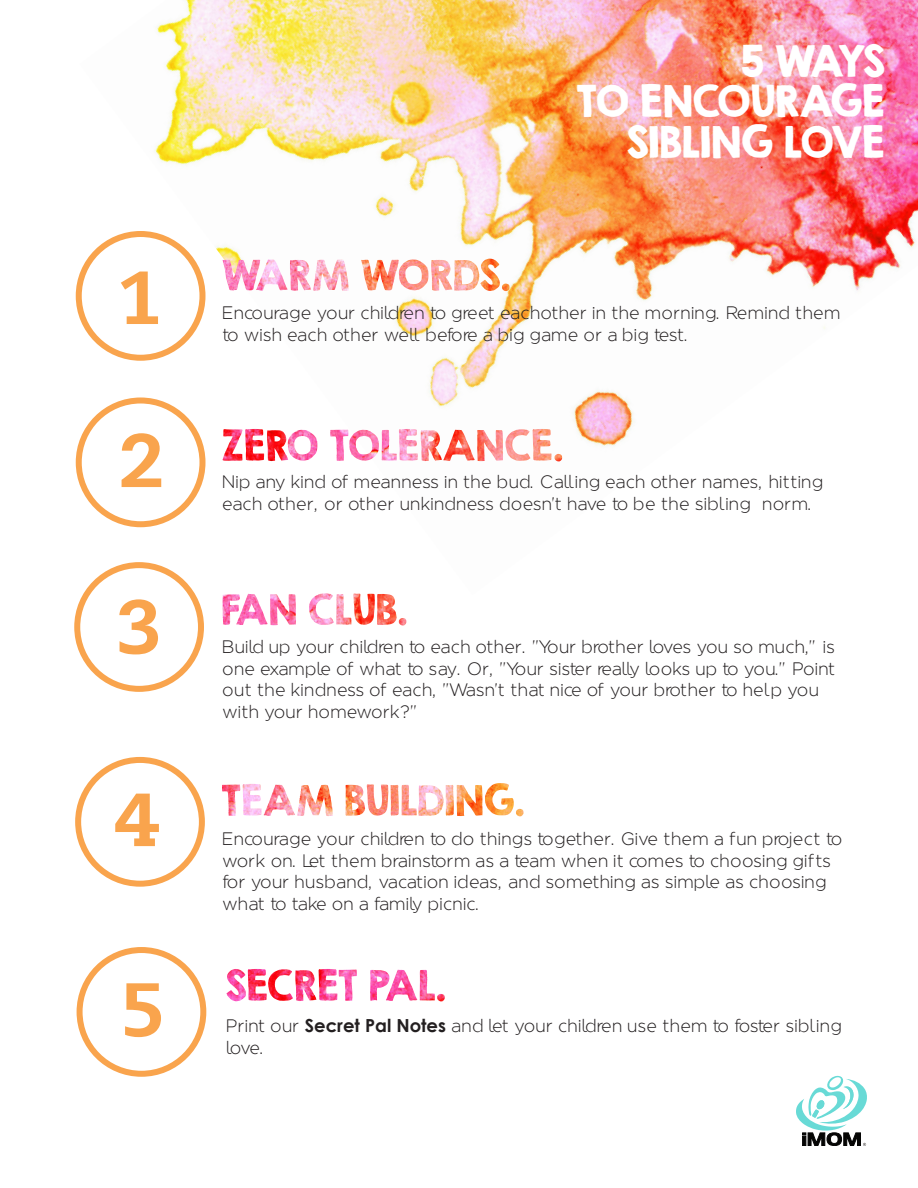
<style>
.page{position:relative;width:918px;height:1188px;background:#fff}
.page>*{position:absolute;margin:0;border:0;box-sizing:border-box;transform-origin:0 0}
.t1{font:800 75px "Caecilia LT Std";color:#f9a44d}
.t2{font:39px "KG Second Chances Solid";color:#fff}
.t3{font:300 18px/21.6px "Regencie";letter-spacing:.045em;color:#231f20}
.s1{font-family:"Century Gothic";font-weight:700}
</style>
<div class="page">
<img style="left:79px;top:0;width:839px;height:595px">
<div style="left:76px;top:231px;width:130px;height:130px;border:6px solid #f9a44d;border-radius:50%"></div>
<div style="left:76px;top:398px;width:130px;height:129px;border:6px solid #f9a44d;border-radius:50%"></div>
<div style="left:74px;top:562px;width:130px;height:130px;border:6px solid #f9a44d;border-radius:50%"></div>
<div style="left:75px;top:757px;width:130px;height:130px;border:6px solid #f9a44d;border-radius:50%"></div>
<div style="left:77px;top:947px;width:129px;height:130px;border:6px solid #f9a44d;border-radius:50%"></div>
<img style="left:480px;top:259px;width:17px;height:32px">
<img style="left:533px;top:429px;width:18px;height:32px">
<img style="left:309px;top:593px;width:25px;height:32px">
<img style="left:485px;top:783px;width:29px;height:32px">
<img style="left:319px;top:969px;width:18px;height:32px">
<svg style="left:796px;top:1076px;width:71px;height:70px"></svg>
<p class="t1" style="left:118px;top:251px;width:46px">1</p>
<p class="t1" style="left:120px;top:414px;width:46px">2</p>
<p class="t1" style="left:118px;top:580px;width:46px">3</p>
<p class="t1" style="left:114px;top:773px;width:46px">4</p>
<p class="t1" style="left:121px;top:963px;width:46px">5</p>
<p class="t2" style="left:741px;top:36px;width:145px">5 WAYS</p>
<p class="t2" style="left:576px;top:77px;width:310px">TO ENCOURAGE</p>
<p class="t2" style="left:627px;top:117px;width:259px">SIBLING LOVE</p>
<p class="t3" style="left:223px;top:301px;width:619px">Encourage your children to greet eachother in the morning. Remind them to wish each other well before a big game or a big test.</p>
<p class="t3" style="left:223px;top:470px;width:602px">Nip any kind of meanness in the bud. Calling each other names, hitting each other, or other unkindness doesn't have to be the sibling norm.</p>
<p class="t3" style="left:223px;top:635px;width:614px">Build up your children to each other. "Your brother loves you so much," is one example of what to say. Or, "Your sister really looks up to you." Point out the kindness of each, "Wasn't that nice of your brother to help you with your homework?"</p>
<p class="t3" style="left:223px;top:827px;width:621px">Encourage your children to do things together. Give them a fun project to work on. Let them brainstorm as a team when it comes to choosing gifts for your husband, vacation ideas, and something as simple as choosing what to take on a family picnic.</p>
<p class="t3" style="left:226px;top:1014px;width:616px">Print our <span class="s1">Secret Pal Notes</span> and let your children use them to foster sibling love.</p>
</div>
